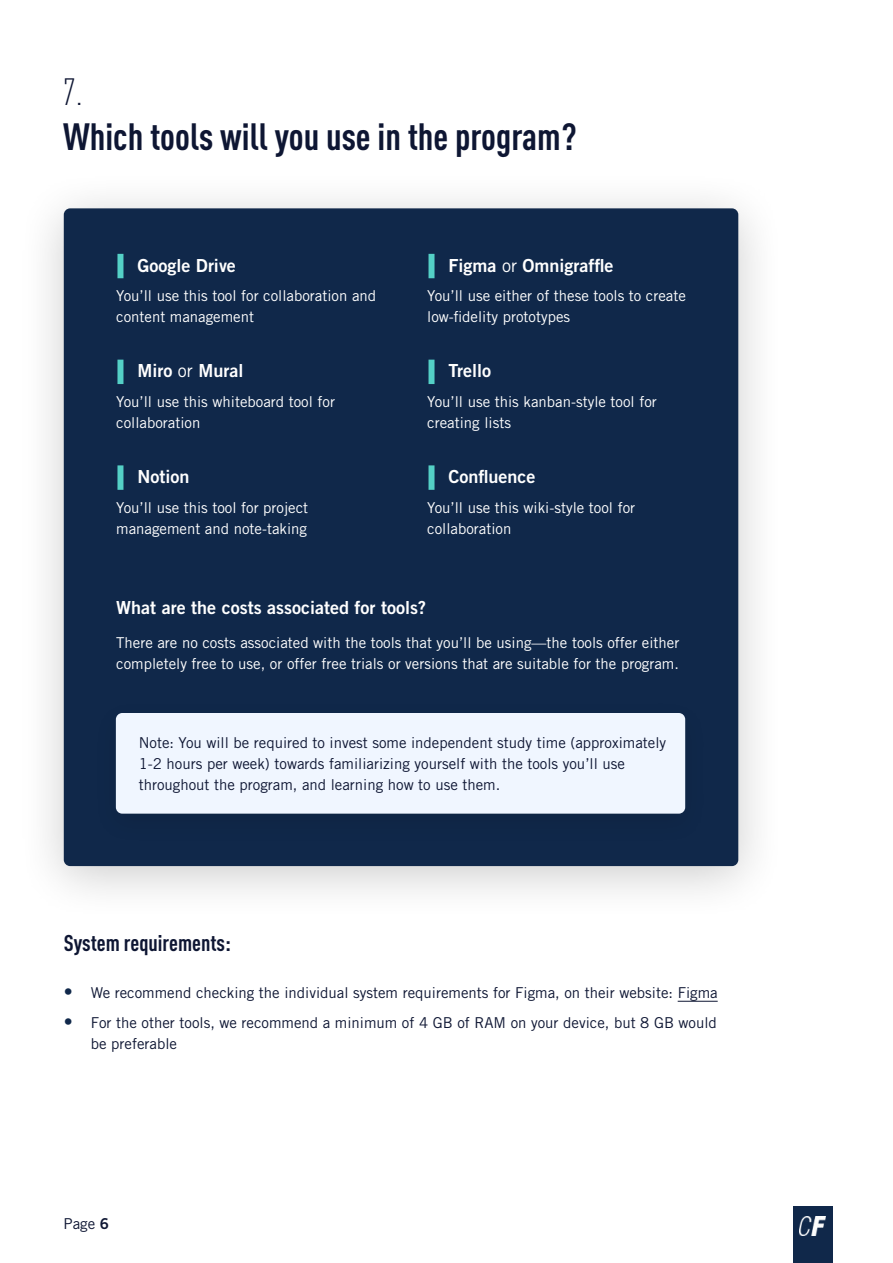
<style>
.page{position:relative;width:893px;height:1263px;background:#fff}
.page>*{position:absolute;margin:0;border:0;box-sizing:border-box;transform-origin:0 0}
.t1{font:700 condensed 37.5px "DIN Pro";color:#0e1633}
.t2{font:300 condensed 37.5px "DIN Pro";color:#0e1633}
.t3{font:700 condensed 22.5px "DIN Pro";color:#0e1633}
.t4{font:18px "Trade Gothic LT Std Bd 2";color:#fff}
.t5{font:15px/21px "Trade Gothic LT Std";color:#fff}
.t6{font:15px/21px "Trade Gothic LT Std";color:#0e1633}
.s1{font-family:"Trade Gothic LT Std"}
.s2{font-size:18px;color:#10284a}
.s3{font-family:"Trade Gothic LT Std Bd 2"}
</style>
<div class="page">
<div style="left:16px;top:169px;width:770px;height:753px;background:#000;opacity:.2"></div>
<div style="left:64px;top:208px;width:674px;height:658px;background:#10284a;border-radius:6px"></div>
<div style="left:117px;top:257px;width:6px;height:18px;background:#54d0c6"></div>
<div style="left:117px;top:363px;width:6px;height:18px;background:#54d0c6"></div>
<div style="left:117px;top:468px;width:6px;height:19px;background:#54d0c6"></div>
<div style="left:428px;top:257px;width:6px;height:18px;background:#54d0c6"></div>
<div style="left:428px;top:363px;width:6px;height:18px;background:#54d0c6"></div>
<div style="left:428px;top:468px;width:6px;height:19px;background:#54d0c6"></div>
<div style="left:116px;top:713px;width:569px;height:101px;background:#f0f6ff;border-radius:6px"></div>
<hr style="left:678px;top:1001px;width:40px;height:1px;background:#0e1633">
<div style="left:793px;top:1206px;width:39px;height:39px;background:#10284a"></div>
<img style="left:800px;top:1216px;width:26px;height:19px">
<div style="left:793px;top:1245px;width:39px;height:18px;background:#10284a"></div>
<h1 class="t2" style="left:63px;top:65px;width:21px">7.</h1>
<h1 class="t1" style="left:63px;top:108px;width:515px">Which tools will you use in the program?</h1>
<p class="t4" style="left:137px;top:254px;width:100px">Google Drive</p>
<p class="t5" style="left:116px;top:285px;width:261px">You’ll use this tool for collaboration and content management</p>
<p class="t4" style="left:137px;top:360px;width:107px">Miro <span class="s1">or</span> Mural</p>
<p class="t5" style="left:116px;top:391px;width:220px">You’ll use this whiteboard tool for collaboration</p>
<p class="t4" style="left:137px;top:465px;width:54px">Notion</p>
<p class="t5" style="left:116px;top:497px;width:194px">You’ll use this tool for project management and note-taking</p>
<p class="t4" style="left:448px;top:254px;width:166px">Figma <span class="s1">or</span> Omnigraffle</p>
<p class="t5" style="left:427px;top:285px;width:260px">You’ll use either of these tools to create low-fidelity prototypes</p>
<p class="t4" style="left:448px;top:360px;width:44px">Trello</p>
<p class="t5" style="left:427px;top:391px;width:231px">You’ll use this kanban-style tool for creating lists</p>
<p class="t4" style="left:448px;top:465px;width:89px">Confluence</p>
<p class="t5" style="left:427px;top:497px;width:209px">You’ll use this wiki-style tool for collaboration</p>
<p class="t4" style="left:116px;top:596px;width:311px">What are the costs associated for tools?</p>
<p class="t5" style="left:116px;top:632px;width:565px">There are no costs associated with the tools that you’ll be using—the tools offer either completely free to use, or offer free trials or versions that are suitable for the program.</p>
<p class="t6" style="left:139px;top:732px;width:529px">Note: You will be required to invest some independent study time (approximately<br>1-2 hours per week) towards familiarizing yourself with the tools you’ll use throughout the program, and learning how to use them.</p>
<h2 class="t3" style="left:64px;top:925px;width:169px">System requirements:</h2>
<p class="t6" style="left:64px;top:982px;width:655px"><span class="s2">•</span> We recommend checking the individual system requirements for Figma, on their website: Figma</p>
<p class="t6" style="left:91px;top:1012px;width:628px;text-indent:-27px"><span class="s2">•</span> For the other tools, we recommend a minimum of 4 GB of RAM on your device, but 8 GB would be preferable</p>
<p class="t6" style="left:64px;top:1213px;width:47px">Page <span class="s3">6</span></p>
</div>
